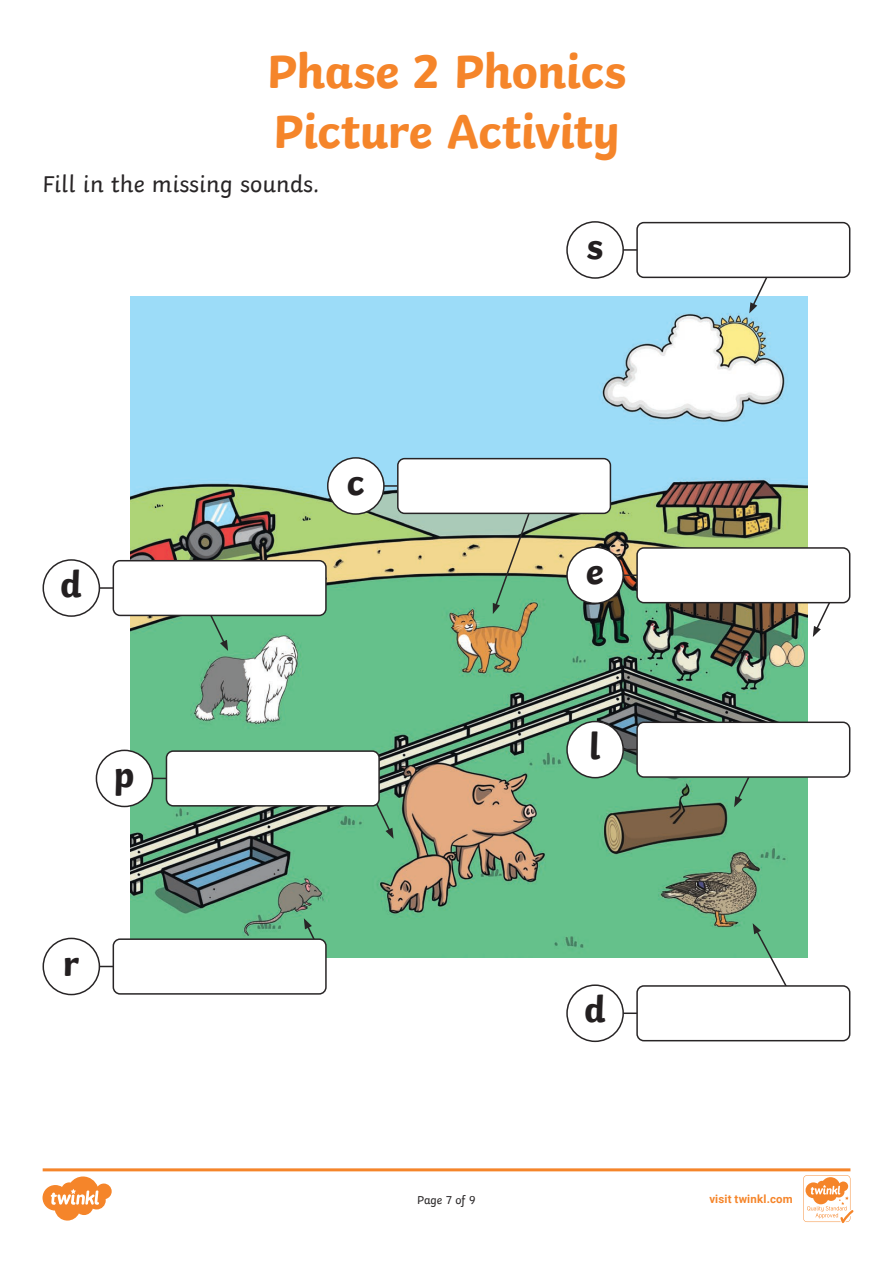
<style>
.page{position:relative;width:893px;height:1263px;background:#fff}
.page>*{position:absolute;margin:0;border:0;box-sizing:border-box;transform-origin:0 0}
.Heading_1{font:700 49.5px/59.4px "Twinkl";letter-spacing:-.01em;color:#f5852a}
.t1{font:700 37.5px "Twinkl";color:#231f20}
.KS2_Body_Copy{font:24px "Twinkl";color:#282526}
.t2{font:12px "Twinkl";letter-spacing:-.005em;color:#282526}
.t3{font:700 11.4px "Roboto";letter-spacing:.02em;color:#f5852a}
</style>
<div class="page">
<img style="left:131px;top:297px;width:676px;height:660px">
<svg style="left:749px;top:278px;width:21px;height:35px"></svg>
<svg style="left:813px;top:603px;width:20px;height:34px"></svg>
<svg style="left:734px;top:778px;width:21px;height:29px"></svg>
<svg style="left:493px;top:514px;width:39px;height:100px;background:#9bb687"></svg>
<svg style="left:207px;top:616px;width:21px;height:35px"></svg>
<svg style="left:373px;top:798px;width:21px;height:41px"></svg>
<svg style="left:304px;top:918px;width:20px;height:21px"></svg>
<svg style="left:753px;top:923px;width:37px;height:62px"></svg>
<svg style="left:100px;top:966px;width:13px;height:1px"></svg>
<div style="left:113px;top:939px;width:213px;height:55px;background:#fff;border-radius:7px"></div>
<div style="left:113px;top:938px;width:214px;height:57px;border:2px solid #282526;border-radius:7px"></div>
<div style="left:43px;top:938px;width:57px;height:57px;border:2px solid #282526;border-radius:50%"></div>
<hr style="left:94px;top:587px;width:24px;height:2px;background:#282526">
<div style="left:113px;top:561px;width:213px;height:54px;background:#fff;border-radius:7px"></div>
<div style="left:113px;top:560px;width:214px;height:56px;border:2px solid #282526;border-radius:7px"></div>
<div style="left:43px;top:560px;width:56px;height:56px;background:#fff;border-radius:50%"></div>
<div style="left:43px;top:559px;width:57px;height:58px;border:2px solid #282526;border-radius:50%"></div>
<hr style="left:379px;top:485px;width:23px;height:2px;background:#282526">
<div style="left:398px;top:459px;width:212px;height:54px;background:#fff;border-radius:7px"></div>
<div style="left:397px;top:458px;width:214px;height:56px;border:2px solid #282526;border-radius:7px"></div>
<div style="left:328px;top:458px;width:56px;height:56px;background:#fff;border-radius:50%"></div>
<div style="left:327px;top:457px;width:58px;height:58px;border:2px solid #282526;border-radius:50%"></div>
<hr style="left:618px;top:249px;width:24px;height:2px;background:#282526">
<div style="left:637px;top:223px;width:213px;height:54px;background:#fff;border-radius:7px"></div>
<div style="left:636px;top:222px;width:214px;height:56px;border:2px solid #282526;border-radius:7px"></div>
<div style="left:567px;top:222px;width:56px;height:56px;background:#fff;border-radius:50%"></div>
<div style="left:566px;top:221px;width:58px;height:58px;border:2px solid #282526;border-radius:50%"></div>
<hr style="left:618px;top:1012px;width:24px;height:2px;background:#282526">
<div style="left:637px;top:986px;width:213px;height:55px;background:#fff;border-radius:7px"></div>
<div style="left:636px;top:985px;width:214px;height:56px;border:2px solid #282526;border-radius:7px"></div>
<div style="left:567px;top:985px;width:56px;height:56px;background:#fff;border-radius:50%"></div>
<div style="left:566px;top:984px;width:58px;height:58px;border:2px solid #282526;border-radius:50%"></div>
<svg style="left:624px;top:749px;width:12px;height:1px"></svg>
<div style="left:637px;top:722px;width:213px;height:55px;background:#fff;border-radius:7px"></div>
<div style="left:636px;top:721px;width:214px;height:57px;border:2px solid #282526;border-radius:7px"></div>
<div style="left:567px;top:721px;width:56px;height:57px;background:#fff;border-radius:50%"></div>
<div style="left:566px;top:721px;width:58px;height:57px;border:2px solid #282526;border-radius:50%"></div>
<hr style="left:618px;top:574px;width:24px;height:2px;background:#282526">
<div style="left:637px;top:548px;width:213px;height:55px;background:#fff;border-radius:7px"></div>
<div style="left:636px;top:547px;width:214px;height:56px;border:2px solid #282526;border-radius:7px"></div>
<div style="left:567px;top:547px;width:56px;height:56px;background:#fff;border-radius:50%"></div>
<div style="left:566px;top:546px;width:58px;height:58px;border:2px solid #282526;border-radius:50%"></div>
<svg style="left:153px;top:778px;width:13px;height:1px"></svg>
<div style="left:166px;top:751px;width:213px;height:55px;background:#fff;border-radius:7px"></div>
<div style="left:166px;top:750px;width:214px;height:56px;border:2px solid #282526;border-radius:7px"></div>
<div style="left:96px;top:750px;width:57px;height:56px;background:#fff;border-radius:50%"></div>
<div style="left:96px;top:750px;width:57px;height:57px;border:2px solid #282526;border-radius:50%"></div>
<svg style="left:43px;top:1168px;width:810px;height:55px"></svg>
<p class="Heading_1" style="left:267px;top:37px;width:361px">Phase 2 Phonics<br>Picture Activity</p>
<p class="KS2_Body_Copy" style="left:42px;top:165px;width:278px">Fill in the missing sounds.</p>
<p class="t1" style="left:60px;top:553px;width:23px">d</p>
<p class="t1" style="left:114px;top:744px;width:22px">p</p>
<p class="t1" style="left:63px;top:932px;width:18px">r</p>
<p class="t1" style="left:347px;top:451px;width:19px">c</p>
<p class="t1" style="left:586px;top:215px;width:18px">s</p>
<p class="t1" style="left:586px;top:541px;width:19px">e</p>
<p class="t1" style="left:589px;top:715px;width:13px">l</p>
<p class="t1" style="left:584px;top:979px;width:23px">d</p>
<p class="t2" style="left:417px;top:1191px;width:60px">Page 7 of 9</p>
<p class="t3" style="left:709px;top:1191px;width:85px">visit twinkl.com</p>
</div>
